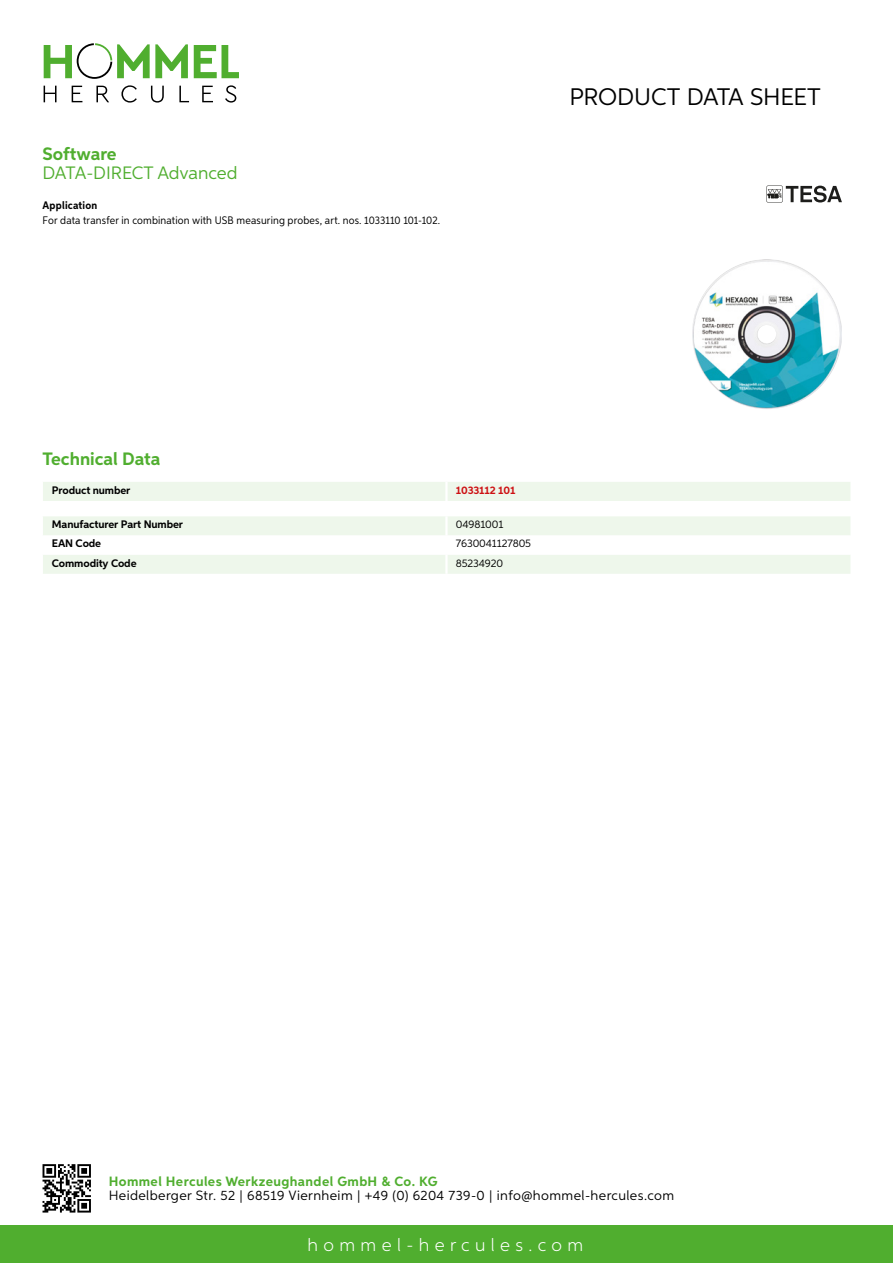
<style>
.page{position:relative;width:893px;height:1263px;background:#fff}
.page>*{position:absolute;margin:0;border:0;box-sizing:border-box;transform-origin:0 0}
.t1{font:24px "Aspira";letter-spacing:-.01em;color:#000}
.t2{font:700 18px "Aspira";color:#50ae2f}
.t3{font:300 18px "Aspira";letter-spacing:.3em;color:#fff}
.t4{font:18px "Aspira";color:#50ae2f}
.t5{font:13.5px "Aspira";letter-spacing:.03em;color:#000}
.t6{font:700 13.5px "Aspira";letter-spacing:.03em;color:#50ae2f}
.t7{font:10.95px "Aspira Nar";letter-spacing:.015em;color:#000}
.t8{font:700 10.95px "Aspira";letter-spacing:-.01em;color:#000}
.t9{font:10.95px "Aspira";letter-spacing:-.01em;color:#000}
.t10{font:700 10.95px "Aspira Nar";letter-spacing:.02em;color:#000}
.t11{font:700 10.95px "Aspira";letter-spacing:-.01em;color:#cd1013}
</style>
<div class="page">
<div style="left:0;top:1226px;width:893px;height:37px;background:#50ae2f"></div>
<svg style="left:43px;top:1164px;width:48px;height:48px"></svg>
<svg style="left:194px;top:45px;width:45px;height:33px"></svg>
<svg style="left:44px;top:43px;width:144px;height:36px"></svg>
<svg style="left:44px;top:86px;width:13px;height:16px"></svg>
<svg style="left:72px;top:86px;width:10px;height:16px"></svg>
<svg style="left:96px;top:86px;width:13px;height:16px"></svg>
<svg style="left:121px;top:85px;width:16px;height:18px"></svg>
<svg style="left:151px;top:86px;width:13px;height:17px"></svg>
<svg style="left:179px;top:86px;width:10px;height:16px"></svg>
<svg style="left:202px;top:86px;width:11px;height:16px"></svg>
<svg style="left:225px;top:85px;width:11px;height:18px"></svg>
<div style="left:43px;top:482px;width:807px;height:19px;background:#eef7eb"></div>
<hr style="left:445px;top:482px;width:3px;height:19px;background:#fff">
<svg style="left:43px;top:516px;width:807px;height:58px"></svg>
<hr style="left:445px;top:555px;width:3px;height:19px;background:#fff">
<img style="left:692px;top:259px;width:150px;height:150px">
<svg style="left:766px;top:185px;width:76px;height:18px"></svg>
<h2 class="t2" style="left:43px;top:142px;width:76px">Software</h2>
<h2 class="t4" style="left:43px;top:162px;width:12px">DATA</h2>
<h2 class="t4" style="left:86px;top:162px;width:36px">-DIRECT</h2>
<h2 class="t4" style="left:157px;top:162px;width:82px">Advanced</h2>
<p class="t10" style="left:43px;top:199px;width:56px">Application</p>
<p class="t7" style="left:43px;top:214px;width:399px">For data transfer in combination with USB measuring probes, art. nos. 1033110 101-102.</p>
<h1 class="t1" style="left:569px;top:82px;width:253px">Product data sh eet</h1>
<h2 class="t2" style="left:43px;top:448px;width:120px">Technical Data</h2>
<p class="t8" style="left:52px;top:483px;width:80px">Product number</p>
<p class="t11" style="left:456px;top:483px;width:61px">1033112 101</p>
<p class="t8" style="left:52px;top:518px;width:133px">Manufacturer Part Number</p>
<p class="t9" style="left:456px;top:518px;width:49px">04981001</p>
<p class="t8" style="left:52px;top:537px;width:51px">EAN Code</p>
<p class="t9" style="left:456px;top:537px;width:77px">7630041127805</p>
<p class="t8" style="left:52px;top:556px;width:86px">Commodity Code</p>
<p class="t9" style="left:456px;top:556px;width:49px">85234920</p>
<p class="t6" style="left:109px;top:1172px;width:330px">Hommel Hercules Werkzeughandel GmbH &amp; Co. KG</p>
<p class="t5" style="left:109px;top:1187px;width:567px">Heidelberger Str. 52 | 68519 Viernheim | +49 (0) 6204 739-0 | info@hommel-hercules.com</p>
<h2 class="t3" style="left:307px;top:1234px;width:277px">hommel-hercules.com</h2>
</div>
